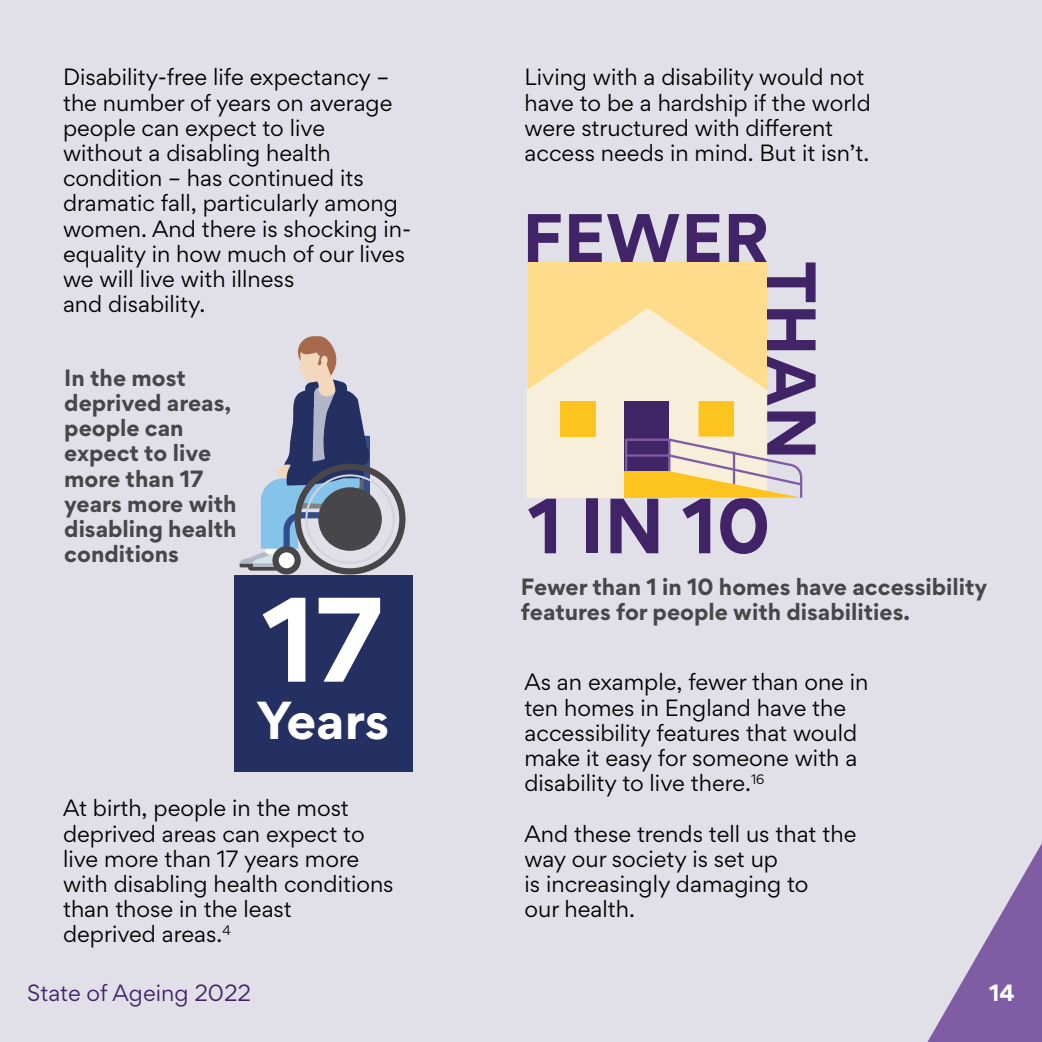
<style>
.page{position:relative;width:1042px;height:1042px;background:#e1dfe8}
.page>*{position:absolute;margin:0;border:0;box-sizing:border-box;transform-origin:0 0}
.t1{font:700 107.27px "Gordita";color:#fff}
.t2{font:700 47.6px "Gordita";color:#fff}
.t3{font:21px/25.2px "Gordita";color:#000}
.t4{font:700 21px/25.2px "Gordita";color:#47474a}
.t5{font:21px "Gordita";color:#412468}
.t6{font:700 21px "Gordita";color:#fff}
</style>
<div class="page">
<svg style="left:927px;top:843px;width:115px;height:199px"></svg>
<svg style="left:767px;top:309px;width:48px;height:41px"></svg>
<svg style="left:528px;top:214px;width:33px;height:48px"></svg>
<svg style="left:569px;top:214px;width:110px;height:48px"></svg>
<svg style="left:687px;top:214px;width:32px;height:48px"></svg>
<svg style="left:729px;top:214px;width:86px;height:88px"></svg>
<svg style="left:528px;top:498px;width:28px;height:55px"></svg>
<div style="left:586px;top:498px;width:12px;height:55px;background:#412468"></div>
<div style="left:528px;top:263px;width:239px;height:132px;background:#ffdc8b"></div>
<svg style="left:526px;top:308px;width:191px;height:190px"></svg>
<div style="left:560px;top:401px;width:36px;height:35px;background:#fdc420"></div>
<svg style="left:610px;top:356px;width:205px;height:198px"></svg>
<svg style="left:240px;top:336px;width:165px;height:238px"></svg>
<div style="left:234px;top:575px;width:179px;height:196px;background:#242f62"></div>
<p class="t3" style="left:63px;top:64px;width:350px">Disability-free life expectancy – the number of years on average people can expect to live<br>without a disabling health condition – has continued its dramatic fall, particularly among women. And there is shocking in&shy;equality in how much of our lives we will live with illness<br>and disability.</p>
<p class="t4" style="left:64px;top:364px;width:174px">In the most deprived areas, people can expect to live more than 17 years more with disabling health conditions</p>
<h1 class="t1" style="left:262px;top:554px;width:122px">17</h1>
<h2 class="t2" style="left:256px;top:682px;width:135px">Years</h2>
<p class="t3" style="left:63px;top:795px;width:332px">At birth, people in the most deprived areas can expect to live more than 17 years more with disabling health conditions than those in the least<br>deprived areas.<sup>4</sup></p>
<p class="t3" style="left:524px;top:64px;width:348px">Living with a disability would not have to be a hardship if the world were structured with different access needs in mind. But it isn’t.</p>
<p class="t4" style="left:521px;top:574px;width:468px">Fewer than 1 in 10 homes have accessibility features for people with disabilities.</p>
<p class="t3" style="left:524px;top:669px;width:345px">As an example, fewer than one in ten homes in England have the accessibility features that would make it easy for someone with a disability to live there.<sup>16</sup></p>
<p class="t3" style="left:524px;top:820px;width:333px">And these trends tell us that the way our society is set up<br>is increasingly damaging to<br>our health.</p>
<p class="t5" style="left:27px;top:978px;width:225px">State of Ageing 2022</p>
<p class="t6" style="left:989px;top:976px;width:27px">14</p>
</div>
